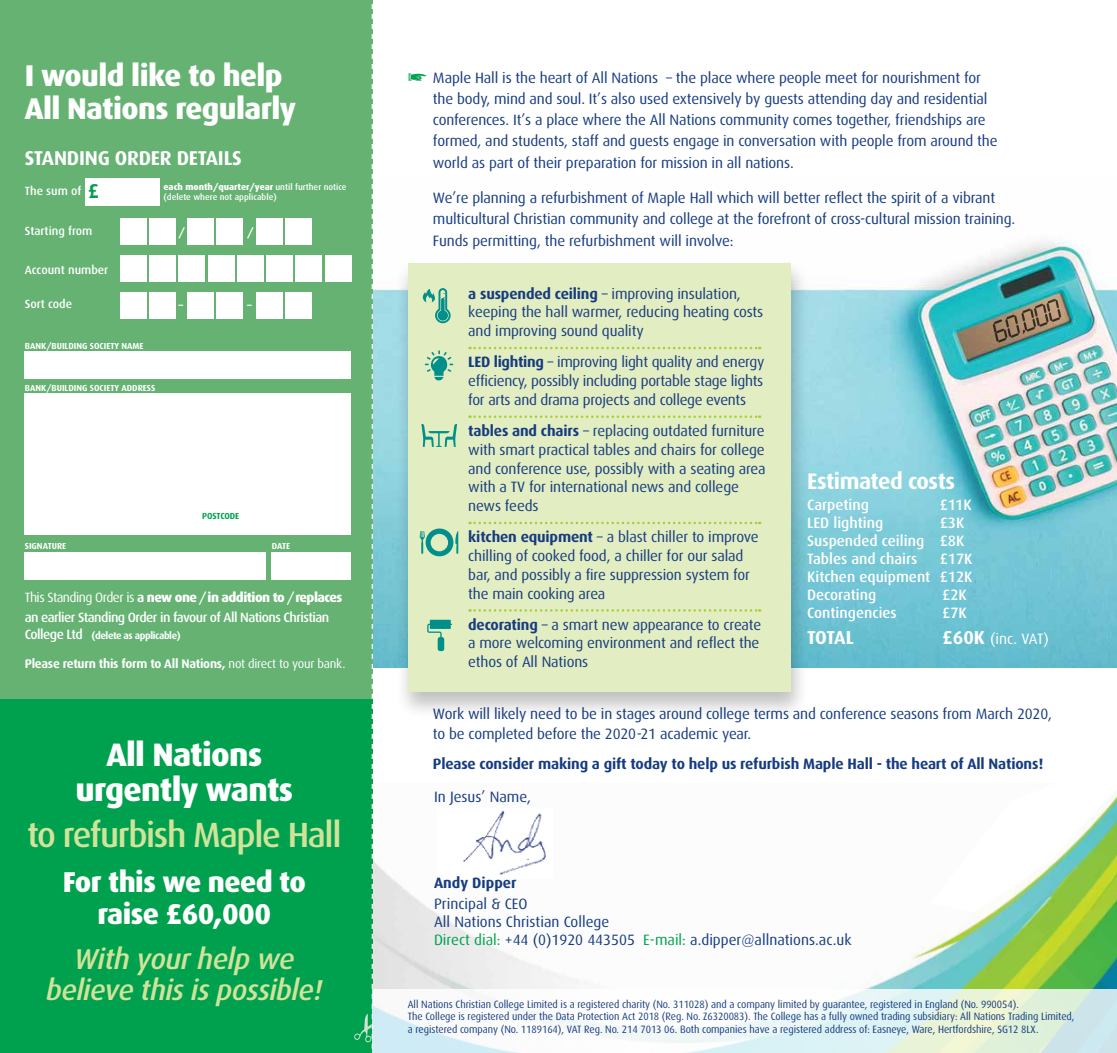
<style>
.page{position:relative;width:1117px;height:1053px;background:#fff}
.page>*{position:absolute;margin:0;border:0;box-sizing:border-box;transform-origin:0 0}
.t1{font:500 35px "Dax";letter-spacing:-.04em;color:#d1e39b}
.t2{font:800 32.5px/35px "Dax";letter-spacing:-.02em;color:#fff;text-align:center}
.t3{font:800 30px/32.5px "Dax";letter-spacing:-.02em;color:#fff}
.t4{font:italic 500 28.75px/31.2px "Dax";letter-spacing:-.02em;color:#d1e39b;text-align:center}
.t5{font:800 28.75px/31.2px "Dax";letter-spacing:-.02em;color:#fff;text-align:center}
.t6{font:27.5px "Woodtype Ornaments Std";color:#00a14e}
.t7{font:700 22.5px "Dax";letter-spacing:-.02em;color:#fff}
.t8{font:700 20px "Dax";letter-spacing:-.01em;color:#fff}
.t9{font:700 20px "Dax";color:#00a14e}
.t10{font:700 18.75px "Dax";letter-spacing:-.03em;color:#fff}
.t11{font:15px/18.8px "Dax";letter-spacing:-.01em;color:#163c80}
.t12{font:500 15px/18px "Dax";color:#fff;text-align:justify}
.t13{font:700 15px "Dax";letter-spacing:-.01em;color:#163c80}
.t14{font:15px "Dax";letter-spacing:-.015em;color:#fff}
.t15{font:500 13.5px/19.6px "Dax";letter-spacing:-.04em;color:#fff}
.t16{font:700 12.5px "Dax";letter-spacing:-.02em;color:#fff}
.t17{font:500 11.88px "Dax";color:#fff}
.t18{font:700 11.25px "Dax";color:#fff}
.t19{font:10.62px/12.8px "Dax";letter-spacing:-.005em;color:#163c80;scale:.95 1}
.t20{font:700 10px "Dax";letter-spacing:-.04em;color:#fff}
.t21{font:800 9px "Dax";color:#fff}
.t22{font:700 8.75px "Dax";color:#fff}
.t23{font:500 8.75px "Dax";color:#fff}
.t24{font:700 8.75px "Dax";color:#00a14e}
.s1{font-weight:500;font-size:8.75px}
.s2{font-weight:400}
.s3{font-weight:700}
.s4{font-weight:800}
.s5{font-weight:500;font-size:13.5px}
.s6{font-weight:700;font-size:18.75px}
.s7{color:#00a14e}
</style>
<div class="page">
<img style="left:373px;top:239px;width:743px;height:428px">
<img style="left:373px;top:860px;width:743px;height:129px">
<svg style="left:930px;top:795px;width:186px;height:117px"></svg>
<div style="left:0;top:684px;width:372px;height:368px;background:#00a14e"></div>
<div style="left:0;top:0;width:372px;height:698px;background:#65b273"></div>
<div style="left:25px;top:351px;width:326px;height:28px;background:#fff"></div>
<div style="left:85px;top:178px;width:75px;height:27px;background:#fff"></div>
<div style="left:25px;top:393px;width:326px;height:142px;background:#fff"></div>
<div style="left:25px;top:552px;width:241px;height:27px;background:#fff"></div>
<div style="left:272px;top:552px;width:79px;height:27px;background:#fff"></div>
<div style="left:120px;top:218px;width:26px;height:26px;background:#fff"></div>
<div style="left:120px;top:292px;width:26px;height:27px;background:#fff"></div>
<div style="left:120px;top:255px;width:26px;height:27px;background:#fff"></div>
<div style="left:149px;top:255px;width:27px;height:27px;background:#fff"></div>
<div style="left:178px;top:255px;width:27px;height:27px;background:#fff"></div>
<div style="left:208px;top:255px;width:26px;height:27px;background:#fff"></div>
<div style="left:237px;top:255px;width:26px;height:27px;background:#fff"></div>
<div style="left:266px;top:255px;width:27px;height:27px;background:#fff"></div>
<div style="left:295px;top:255px;width:27px;height:27px;background:#fff"></div>
<div style="left:325px;top:255px;width:26px;height:27px;background:#fff"></div>
<div style="left:187px;top:218px;width:27px;height:26px;background:#fff"></div>
<div style="left:187px;top:292px;width:27px;height:27px;background:#fff"></div>
<div style="left:256px;top:218px;width:26px;height:26px;background:#fff"></div>
<div style="left:256px;top:292px;width:26px;height:27px;background:#fff"></div>
<div style="left:149px;top:218px;width:27px;height:26px;background:#fff"></div>
<div style="left:149px;top:292px;width:27px;height:27px;background:#fff"></div>
<div style="left:216px;top:218px;width:27px;height:26px;background:#fff"></div>
<div style="left:216px;top:292px;width:27px;height:27px;background:#fff"></div>
<div style="left:285px;top:218px;width:26px;height:26px;background:#fff"></div>
<div style="left:285px;top:292px;width:26px;height:27px;background:#fff"></div>
<svg style="left:373px;top:989px;width:743px;height:63px"></svg>
<img style="left:438px;top:810px;width:114px;height:68px">
<svg style="left:354px;top:0;width:19px;height:1052px"></svg>
<div style="left:395px;top:259px;width:414px;height:460px;background:#000;opacity:.25"></div>
<div style="left:408px;top:263px;width:382px;height:428px;background:#e2edc1"></div>
<svg style="left:469px;top:347px;width:291px;height:2px"></svg>
<svg style="left:469px;top:415px;width:291px;height:3px"></svg>
<svg style="left:469px;top:521px;width:291px;height:3px"></svg>
<svg style="left:469px;top:609px;width:291px;height:2px"></svg>
<svg style="left:419px;top:528px;width:39px;height:28px"></svg>
<svg style="left:425px;top:350px;width:28px;height:30px"></svg>
<svg style="left:427px;top:619px;width:25px;height:32px"></svg>
<svg style="left:422px;top:288px;width:28px;height:35px"></svg>
<svg style="left:421px;top:424px;width:36px;height:23px"></svg>
<svg style="left:992px;top:299px;width:68px;height:43px;background:#6f897a"></svg>
<h3 class="t3" style="left:25px;top:60px;width:272px">I would like to help<br>All Nations regularly</h3>
<h3 class="t8" style="left:25px;top:147px;width:218px">STANDING ORDER DETAILS</h3>
<p class="t17" style="left:25px;top:184px;width:58px">The sum of</p>
<p class="t21" style="left:163px;top:181px;width:184px">each month/quarter/year <span class="s1">until further notice</span></p>
<h3 class="t9" style="left:88px;top:180px;width:13px">£</h3>
<p class="t23" style="left:163px;top:192px;width:115px">(delete where not applicable)</p>
<p class="t17" style="left:25px;top:224px;width:69px">Starting from</p>
<p class="t17" style="left:25px;top:263px;width:85px">Account number</p>
<p class="t17" style="left:25px;top:297px;width:49px">Sort code</p>
<p class="t22" style="left:25px;top:341px;width:120px">BANK/BUILDING SOCIETY NAME</p>
<p class="t22" style="left:25px;top:382px;width:132px">BANK/BUILDING SOCIETY ADDRESS</p>
<p class="t18" style="left:178px;top:226px;width:8px">/</p>
<p class="t18" style="left:178px;top:299px;width:6px">–</p>
<p class="t18" style="left:247px;top:226px;width:8px">/</p>
<p class="t18" style="left:247px;top:299px;width:6px">–</p>
<p class="t24" style="left:202px;top:511px;width:39px">POSTCODE</p>
<p class="t22" style="left:25px;top:541px;width:43px">SIGNATURE</p>
<p class="t22" style="left:272px;top:541px;width:20px">DATE</p>
<p class="t15" style="left:25px;top:587px;width:319px"><span class="s2">This Standing Order is</span> <span class="s3">a</span> <span class="s4">new one</span> / <span class="s4">in addition to</span> / <span class="s4">replaces </span>an earlier Standing Order in favour of All Nations Christian</p>
<p class="t20" style="left:25px;top:630px;width:157px"><span class="s5">College Ltd</span> (delete as applicable)</p>
<p class="t16" style="left:25px;top:657px;width:322px">Please return this form to All Nations, <span class="s2">not direct to your bank.</span></p>
<h2 class="t2" style="left:76px;top:737px;width:219px">All Nations urgently wants</h2>
<h1 class="t1" style="left:27px;top:815px;width:316px">to refurbish Maple Hall</h1>
<h3 class="t5" style="left:63px;top:866px;width:245px">For this we need to raise £60,000</h3>
<h3 class="t4" style="left:46px;top:943px;width:278px">With your help we believe this is possible!</h3>
<p class="t11" style="left:433px;top:67px;width:566px;line-height:21.2px">Maple Hall is the heart of All Nations – the place where people meet for nourishment for the body, mind and soul. It’s also used extensively by guests attending day and residential conferences. It’s a place where the All Nations community comes together, friendships are formed, and students, staff and guests engage in conversation with people from around the world as part of their preparation for mission in all nations.</p>
<p class="t11" style="left:433px;top:187px;width:583px;line-height:21.2px">We’re planning a refurbishment of Maple Hall which will better reflect the spirit of a vibrant multicultural Christian community and college at the forefront of cross-cultural mission training.<br>Funds permitting, the refurbishment will involve:</p>
<h3 class="t6" style="left:408px;top:63px;width:19px">•</h3>
<p class="t11" style="left:468px;top:284px;width:296px"><span class="s3">a suspended ceiling</span> – improving insulation, keeping the hall warmer, reducing heating costs and improving sound quality</p>
<p class="t11" style="left:468px;top:353px;width:297px;text-align:justify"><span class="s3">LED lighting</span> – improving light quality and energy efficiency, possibly including portable stage lights for arts and drama projects and college events</p>
<p class="t11" style="left:468px;top:421px;width:299px"><span class="s3">tables and chairs</span> – replacing outdated furniture with smart practical tables and chairs for college and conference use, possibly with a seating area with a TV for international news and college news feeds</p>
<p class="t11" style="left:468px;top:527px;width:292px"><span class="s3">kitchen equipment</span> – a blast chiller to improve chilling of cooked food, a chiller for our salad bar, and possibly a fire suppression system for the main cooking area</p>
<p class="t11" style="left:468px;top:615px;width:294px;text-align:justify"><span class="s3">decorating</span> – a smart new appearance to create a more welcoming environment and reflect the ethos of All Nations</p>
<h3 class="t7" style="left:807px;top:468px;width:149px">Estimated costs</h3>
<p class="t12" style="left:807px;top:496px;width:63px">Carpeting</p>
<p class="t12" style="left:939px;top:496px;width:33px">£11K</p>
<p class="t12" style="left:807px;top:514px;width:78px">LED lighting</p>
<p class="t12" style="left:807px;top:514px;width:159px;text-indent:132px">£3K Suspended ceiling £8K Tables and chairs</p>
<p class="t12" style="left:807px;top:550px;width:167px;text-indent:132px">£17K Kitchen equipment £12K Decorating</p>
<p class="t12" style="left:942px;top:586px;width:26px">£2K</p>
<p class="t12" style="left:807px;top:604px;width:91px">Contingencies</p>
<p class="t12" style="left:942px;top:604px;width:26px">£7K</p>
<p class="t10" style="left:807px;top:627px;width:48px">TOTAL</p>
<p class="t14" style="left:942px;top:631px;width:108px"><span class="s6">£60K</span> (inc. VAT)</p>
<p class="t11" style="left:433px;top:704px;width:620px;line-height:19.6px">Work will likely need to be in stages around college terms and conference seasons from March 2020, to be completed before the 2020-21 academic year.</p>
<p class="t13" style="left:433px;top:755px;width:611px">Please consider making a gift today to help us refurbish Maple Hall - the heart of All Nations!</p>
<p class="t11" style="left:434px;top:787px;width:98px">In Jesus’ Name,</p>
<p class="t13" style="left:434px;top:874px;width:84px">Andy Dipper</p>
<p class="t11" style="left:434px;top:895px;width:419px;line-height:18px">Principal &amp; CEO<br>All Nations Christian College<br><span class="s7">Direct dial:</span> +44 (0)1920 443505 <span class="s7">E-mail:</span> a.dipper@allnations.ac.uk</p>
<p class="t19" style="left:407px;top:997px;width:703px">All Nations Christian College Limited is a registered charity (No. 311028) and a company limited by guarantee, registered in England (No. 990054).<br>The College is registered under the Data Protection Act 2018 (Reg. No. Z6320083). The College has a fully owned trading subsidiary: All Nations Trading Limited, a registered company (No. 1189164), VAT Reg. No. 214 7013 06. Both companies have a registered address of: Easneye, Ware, Hertfordshire, SG12 8LX.</p>
</div>
